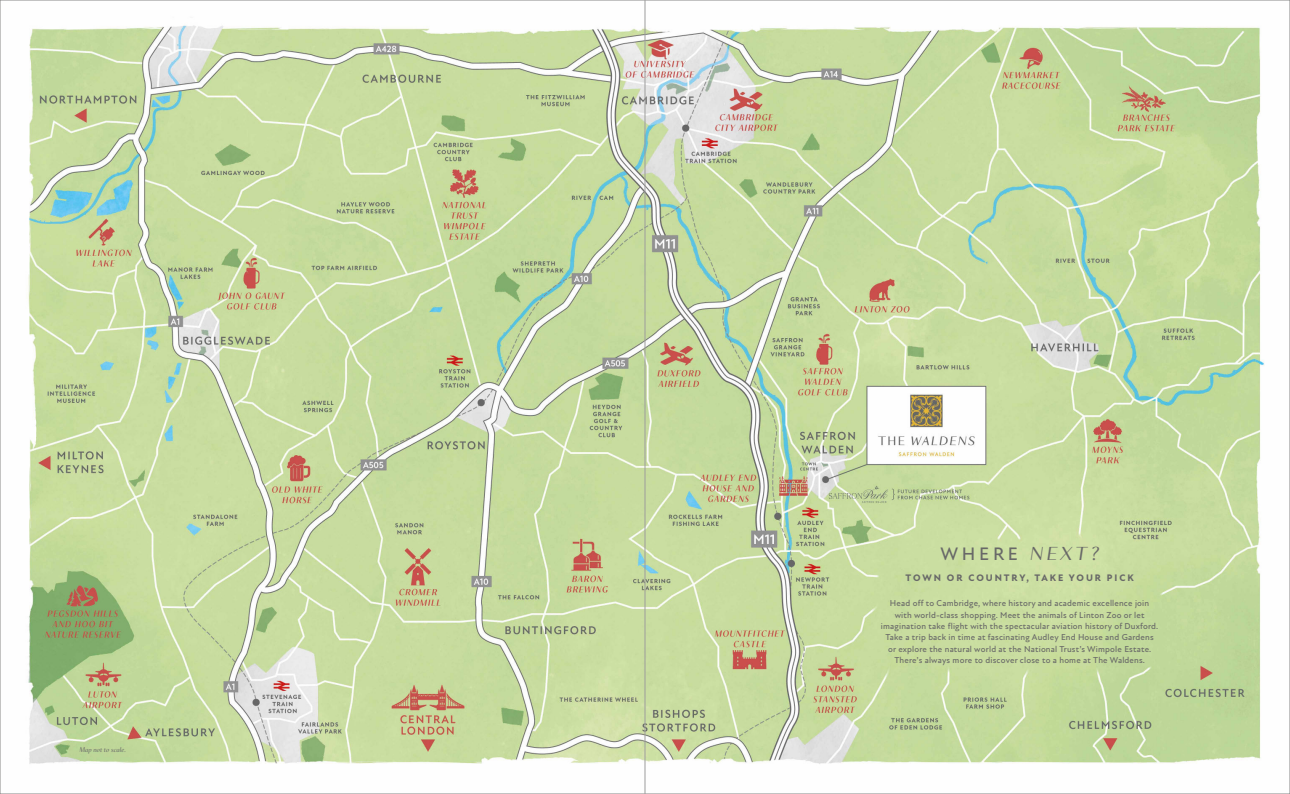
<style>
.page{position:relative;width:1290px;height:794px;background:#fff}
.page>*{position:absolute;margin:0;border:0;box-sizing:border-box;transform-origin:0 0}
.t1{font:500 18.38px "New Atten";letter-spacing:.2em;color:#686868}
.t2{font:800 9.62px "New Atten";letter-spacing:.2em;color:#686868}
.t3{font:500 8.75px/11.4px "New Atten";letter-spacing:.02em;color:#686868;text-align:center}
.t4{font:italic 6.12px "Sang Bleu OG Sans";letter-spacing:.02em;color:#686868}
.s1{font-family:"Sang Bleu OG Sans";font-weight:400;font-style:italic;font-size:16.62px}
</style>
<div class="page">
<img style="left:28px;top:2px;width:1237px;height:790px">
<hr style="left:645px;top:0;width:1px;height:794px;background:#9d9d9c">
<p class="t4" style="left:79px;top:747px;width:48px">Map not to scale.</p>
<h1 class="t1" style="left:940px;top:547px;width:160px">WHERE <span class="s1">NEXT?</span></h1>
<p class="t2" style="left:906px;top:573px;width:229px">TOWN OR COUNTRY, TAKE YOUR PICK</p>
<p class="t3" style="left:881px;top:598px;width:279px">Head off to Cambridge, where history and academic excellence join with world-class shopping. Meet the animals of Linton Zoo or let imagination take flight with the spectacular aviation history of Duxford.<br>Take a trip back in time at fascinating Audley End House and Gardens or explore the natural world at the National Trust’s Wimpole Estate.<br>There’s always more to discover close to a home at The Waldens.</p>
</div>
